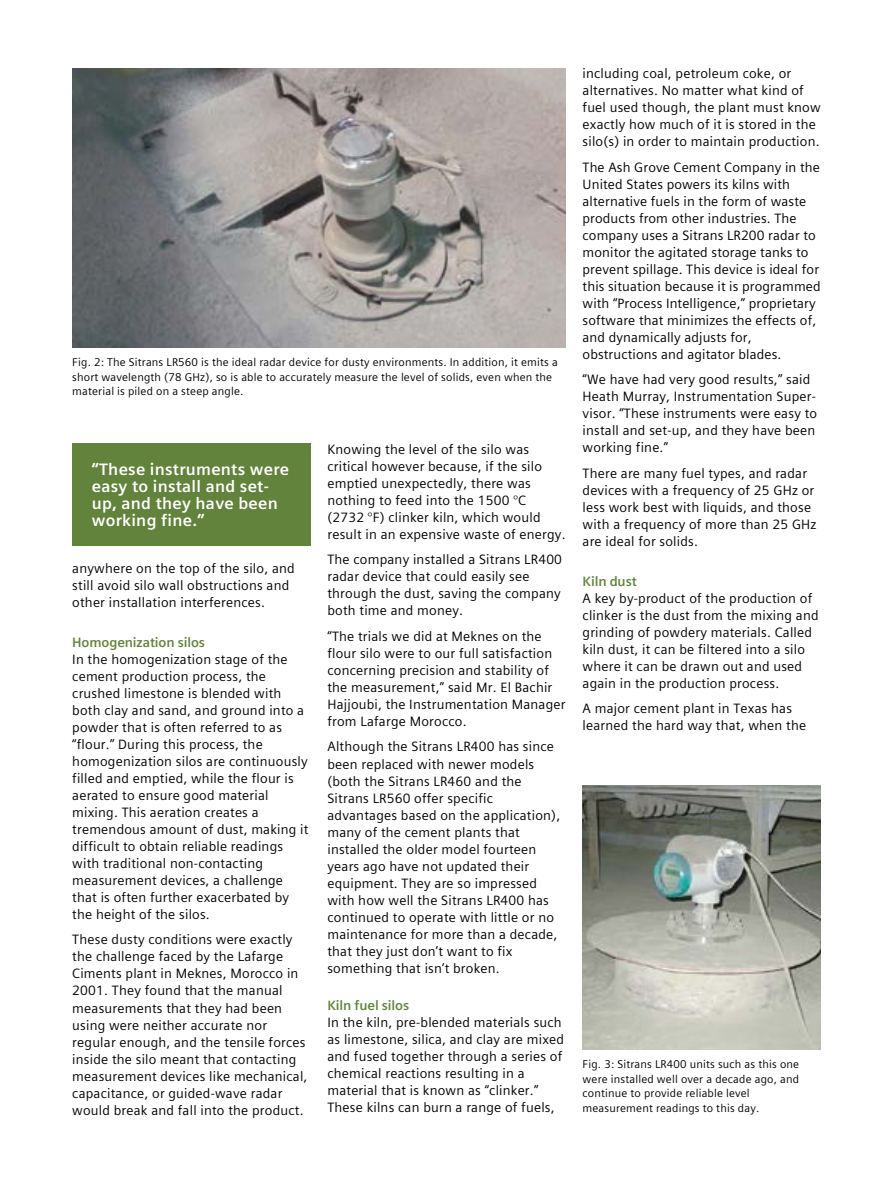
<style>
.page{position:relative;width:893px;height:1191px;background:#fff}
.page>*{position:absolute;margin:0;border:0;box-sizing:border-box;transform-origin:0 0}
.t1{font:700 16.5px/17px "Siemens Sans Global";letter-spacing:.015em;color:#fff}
.t2{font:13.5px/17px "Siemens Sans Global";letter-spacing:.015em;color:#000}
.t3{font:700 13.5px "Siemens Sans Global";letter-spacing:-.01em;color:#62833c}
.t4{font:11.25px/14.7px "Siemens Sans Global";letter-spacing:.015em;color:#000}
</style>
<div class="page">
<div style="left:72px;top:444px;width:238px;height:102px;background:#62833c"></div>
<img style="left:72px;top:68px;width:494px;height:280px">
<img style="left:583px;top:785px;width:238px;height:264px">
<p class="t4" style="left:72px;top:355px;width:487px">Fig. 2: The Sitrans LR560 is the ideal radar device for dusty environments. In addition, it emits a short wavelength (78 GHz), so is able to accurately measure the level of solids, even when the material is piled on a steep angle.</p>
<p class="t1" style="left:92px;top:461px;width:199px">“These instruments were easy to install and set&shy;up, and they have been working fine.”</p>
<p class="t2" style="left:72px;top:560px;width:224px">anywhere on the top of the silo, and still avoid silo wall obstructions and other installation interferences.</p>
<p class="t3" style="left:72px;top:631px;width:134px">Homogenization silos</p>
<p class="t2" style="left:72px;top:650px;width:238px">In the homogenization stage of the cement production process, the crushed limestone is blended with both clay and sand, and ground into a powder that is often referred to as “flour.” During this process, the homogenization silos are continuously filled and emptied, while the flour is aerated to ensure good material mixing. This aeration creates a tremendous amount of dust, making it difficult to obtain reliable readings with traditional non-contacting measurement devices, a challenge that is often further exacerbated by the height of the silos.</p>
<p class="t2" style="left:72px;top:931px;width:237px">These dusty conditions were exactly the challenge faced by the Lafarge Ciments plant in Meknes, Morocco in 2001. They found that the manual measurements that they had been using were neither accurate nor regular enough, and the tensile forces inside the silo meant that contacting measurement devices like mechanical, capacitance, or guided-wave radar would break and fall into the product.</p>
<p class="t2" style="left:327px;top:440px;width:240px">Knowing the level of the silo was critical however because, if the silo emptied unexpectedly, there was nothing to feed into the 1500 °C (2732 °F) clinker kiln, which would result in an expensive waste of energy.</p>
<p class="t2" style="left:327px;top:551px;width:236px">The company installed a Sitrans LR400 radar device that could easily see through the dust, saving the company both time and money.</p>
<p class="t2" style="left:327px;top:628px;width:240px">“The trials we did at Meknes on the flour silo were to our full satisfaction concerning precision and stability of the measurement,” said Mr. El Bachir Hajjoubi, the Instrumentation Manager from Lafarge Morocco.</p>
<p class="t2" style="left:327px;top:738px;width:234px">Although the Sitrans LR400 has since been replaced with newer models (both the Sitrans LR460 and the Sitrans LR560 offer specific advantages based on the application), many of the cement plants that installed the older model fourteen years ago have not updated their equipment. They are so impressed with how well the Sitrans LR400 has continued to operate with little or no maintenance for more than a decade, that they just don’t want to fix something that isn’t broken.</p>
<p class="t3" style="left:327px;top:995px;width:83px">Kiln fuel silos</p>
<p class="t2" style="left:327px;top:1014px;width:238px">In the kiln, pre-blended materials such as limestone, silica, and clay are mixed and fused together through a series of chemical reactions resulting in a material that is known as “clinker.” These kilns can burn a range of fuels,</p>
<p class="t2" style="left:583px;top:65px;width:240px">including coal, petroleum coke, or alternatives. No matter what kind of fuel used though, the plant must know exactly how much of it is stored in the silo(s) in order to maintain production.</p>
<p class="t2" style="left:583px;top:159px;width:240px">The Ash Grove Cement Company in the United States powers its kilns with alternative fuels in the form of waste products from other industries. The company uses a Sitrans LR200 radar to monitor the agitated storage tanks to prevent spillage. This device is ideal for this situation because it is programmed with “Process Intelligence,” proprietary software that minimizes the effects of, and dynamically adjusts for, obstructions and agitator blades.</p>
<p class="t2" style="left:583px;top:371px;width:236px">“We have had very good results,” said Heath Murray, Instrumentation Super&shy;visor. “These instruments were easy to install and set-up, and they have been working fine.”</p>
<p class="t2" style="left:583px;top:465px;width:235px">There are many fuel types, and radar devices with a frequency of 25 GHz or less work best with liquids, and those with a frequency of more than 25 GHz are ideal for solids.</p>
<p class="t3" style="left:583px;top:570px;width:56px">Kiln dust</p>
<p class="t2" style="left:583px;top:589px;width:238px">A key by-product of the production of clinker is the dust from the mixing and grinding of powdery materials. Called kiln dust, it can be filtered into a silo where it can be drawn out and used again in the production process.</p>
<p class="t2" style="left:583px;top:700px;width:225px">A major cement plant in Texas has learned the hard way that, when the</p>
<p class="t4" style="left:583px;top:1056px;width:218px">Fig. 3: Sitrans LR400 units such as this one were installed well over a decade ago, and continue to provide reliable level measurement readings to this day.</p>
</div>
